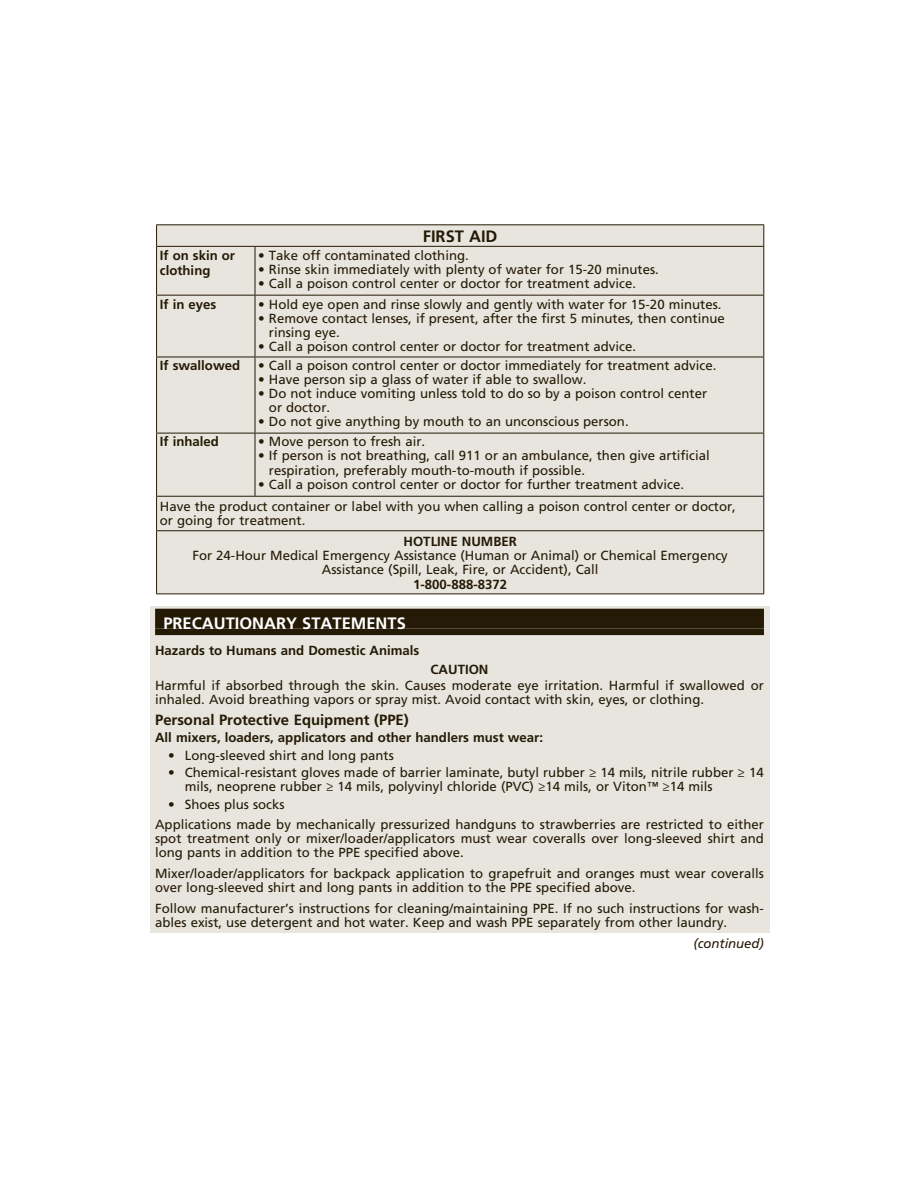
<style>
.page{position:relative;width:918px;height:1188px;background:#fff}
.page>*{position:absolute;margin:0;border:0;box-sizing:border-box;transform-origin:0 0}
.t1{font:700 16.5px "Frutiger LT Std";color:#fff}
.t2{font:700 16.5px "Frutiger LT Std";color:#251a05}
.t3{font:700 14.85px "Frutiger LT Std";color:#251a05}
.t4{font:13.2px/14.1px "Frutiger LT Std";color:#251a05}
.t5{font:700 13.2px/14.9px "Frutiger LT Std";color:#251a05}
.t6{font:italic 13.2px "Frutiger LT Std";letter-spacing:-.005em;color:#251a05}
.s1{font-size:11.55px}
</style>
<div class="page">
<div style="left:157px;top:225px;width:606px;height:368px;background:#e7e5de"></div>
<hr style="left:156px;top:224px;width:99px;height:1px;background:#251a05">
<svg style="left:156px;top:225px;width:1px;height:21px"></svg>
<hr style="left:255px;top:224px;width:509px;height:1px;background:#251a05">
<svg style="left:763px;top:225px;width:1px;height:21px"></svg>
<hr style="left:156px;top:246px;width:99px;height:1px;background:#251a05">
<hr style="left:156px;top:247px;width:1px;height:48px;background:#251a05">
<hr style="left:255px;top:246px;width:509px;height:1px;background:#251a05">
<hr style="left:255px;top:247px;width:1px;height:48px;background:#251a05">
<hr style="left:763px;top:247px;width:1px;height:48px;background:#251a05">
<hr style="left:156px;top:295px;width:99px;height:1px;background:#251a05">
<hr style="left:156px;top:296px;width:1px;height:61px;background:#251a05">
<hr style="left:255px;top:295px;width:509px;height:1px;background:#251a05">
<hr style="left:255px;top:296px;width:1px;height:61px;background:#251a05">
<hr style="left:763px;top:296px;width:1px;height:61px;background:#251a05">
<hr style="left:156px;top:357px;width:99px;height:1px;background:#251a05">
<hr style="left:156px;top:357px;width:1px;height:76px;background:#251a05">
<hr style="left:255px;top:357px;width:509px;height:1px;background:#251a05">
<hr style="left:255px;top:357px;width:1px;height:76px;background:#251a05">
<hr style="left:763px;top:357px;width:1px;height:76px;background:#251a05">
<hr style="left:156px;top:433px;width:99px;height:1px;background:#251a05">
<hr style="left:156px;top:434px;width:1px;height:62px;background:#251a05">
<hr style="left:255px;top:433px;width:509px;height:1px;background:#251a05">
<hr style="left:255px;top:434px;width:1px;height:62px;background:#251a05">
<hr style="left:763px;top:434px;width:1px;height:62px;background:#251a05">
<hr style="left:156px;top:496px;width:99px;height:1px;background:#251a05">
<hr style="left:156px;top:497px;width:1px;height:33px;background:#251a05">
<hr style="left:255px;top:496px;width:509px;height:1px;background:#251a05">
<hr style="left:763px;top:497px;width:1px;height:33px;background:#251a05">
<hr style="left:156px;top:530px;width:99px;height:1px;background:#251a05">
<hr style="left:156px;top:531px;width:1px;height:62px;background:#251a05">
<hr style="left:255px;top:530px;width:509px;height:1px;background:#251a05">
<hr style="left:763px;top:531px;width:1px;height:62px;background:#251a05">
<hr style="left:156px;top:593px;width:608px;height:1px;background:#251a05">
<div style="left:150px;top:606px;width:619px;height:327px;background:#e7e5de"></div>
<div style="left:155px;top:609px;width:609px;height:20px;background:#251a05"></div>
<div style="left:155px;top:629px;width:609px;height:6px;background:#251a05"></div>
<p class="t2" style="left:423px;top:228px;width:76px">FIRST AID</p>
<p class="t5" style="left:160px;top:248px;width:77px">If on skin or clothing</p>
<p class="t4" style="left:258px;top:249px;width:212px">• Take off contaminated clothing.</p>
<p class="t4" style="left:258px;top:263px;width:402px">• Rinse skin immediately with plenty of water for 15-20 minutes.</p>
<p class="t4" style="left:258px;top:277px;width:379px">• Call a poison control center or doctor for treatment advice.</p>
<p class="t5" style="left:160px;top:297px;width:58px">If in eyes</p>
<p class="t4" style="left:258px;top:298px;width:465px">• Hold eye open and rinse slowly and gently with water for 15-20 minutes.</p>
<p class="t4" style="left:269px;top:312px;width:457px;text-indent:-11px">• Remove contact lenses, if present, after the first 5 minutes, then continue rinsing eye.</p>
<p class="t4" style="left:258px;top:340px;width:379px">• Call a poison control center or doctor for treatment advice.</p>
<p class="t5" style="left:160px;top:359px;width:82px">If swallowed</p>
<p class="t4" style="left:258px;top:359px;width:460px">• Call a poison control center or doctor immediately for treatment advice.</p>
<p class="t4" style="left:258px;top:373px;width:330px">• Have person sip a glass of water if able to swallow.</p>
<p class="t4" style="left:269px;top:388px;width:440px;text-indent:-11px">• Do not induce vomiting unless told to do so by a poison control center or doctor.</p>
<p class="t4" style="left:258px;top:416px;width:372px">• Do not give anything by mouth to an unconscious person.</p>
<p class="t5" style="left:160px;top:435px;width:61px">If inhaled</p>
<p class="t4" style="left:258px;top:436px;width:168px">• Move person to fresh air.</p>
<p class="t4" style="left:269px;top:450px;width:442px;text-indent:-11px">• If person is not breathing, call 911 or an ambulance, then give artificial respiration, preferably mouth-to-mouth if possible.</p>
<p class="t4" style="left:160px;top:473px;width:578px;line-height:23px;text-indent:98px">• Call a poison control center or doctor for further treatment advice.<br>Have the product container or label with you when calling a poison control center or doctor,</p>
<p class="t4" style="left:160px;top:515px;width:147px">or going for treatment.</p>
<p class="t5" style="left:404px;top:535px;width:115px">HOTLINE NUMBER</p>
<p class="t4" style="left:192px;top:549px;width:537px;text-align:center">For 24-Hour Medical Emergency Assistance (Human or Animal) or Chemical Emergency<br>Assistance (Spill, Leak, Fire, or Accident), Call</p>
<p class="t5" style="left:413px;top:577px;width:95px">1-800-888-8372</p>
<p class="t1" style="left:163px;top:615px;width:244px">PRECAUTIONARY STATEMENTS</p>
<p class="t5" style="left:155px;top:644px;width:266px">Hazards to Humans and Domestic Animals</p>
<p class="t5" style="left:431px;top:663px;width:59px">CAUTION</p>
<p class="t4" style="left:155px;top:679px;width:610px">Harmful if absorbed through the skin. Causes moderate eye irritation. Harmful if swallowed or inhaled. Avoid breathing vapors or spray mist. Avoid contact with skin, eyes, or clothing.</p>
<p class="t3" style="left:155px;top:713px;width:255px">Personal Protective Equipment (PPE)</p>
<p class="t5" style="left:155px;top:731px;width:390px">All mixers, loaders, applicators and other handlers must wear:</p>
<p class="t4" style="left:168px;top:749px;width:227px">• Long-sleeved shirt and long pants</p>
<p class="t4" style="left:185px;top:766px;width:580px;text-indent:-17px">• Chemical-resistant gloves made of barrier laminate, butyl rubber ≥ 14 mils, nitrile rubber ≥ 14 mils, neoprene rubber ≥ 14 mils, polyvinyl chloride (PVC) ≥14 mils, or Viton<span class="s1">™</span> ≥14 mils</p>
<p class="t4" style="left:155px;top:794px;width:610px;line-height:20.7px;text-indent:13px">• Shoes plus socks<br>Applications made by mechanically pressurized handguns to strawberries are restricted to either</p>
<p class="t4" style="left:155px;top:832px;width:610px">spot treatment only or mixer/loader/applicators must wear coveralls over long-sleeved shirt and long pants in addition to the PPE specified above.</p>
<p class="t4" style="left:155px;top:867px;width:610px">Mixer/loader/applicators for backpack application to grapefruit and oranges must wear coveralls over long-sleeved shirt and long pants in addition to the PPE specified above.</p>
<p class="t4" style="left:155px;top:902px;width:610px">Follow manufacturer’s instructions for cleaning/maintaining PPE. If no such instructions for wash&shy;ables exist, use detergent and hot water. Keep and wash PPE separately from other laundry.</p>
<p class="t6" style="left:694px;top:937px;width:72px">(continued)</p>
</div>
